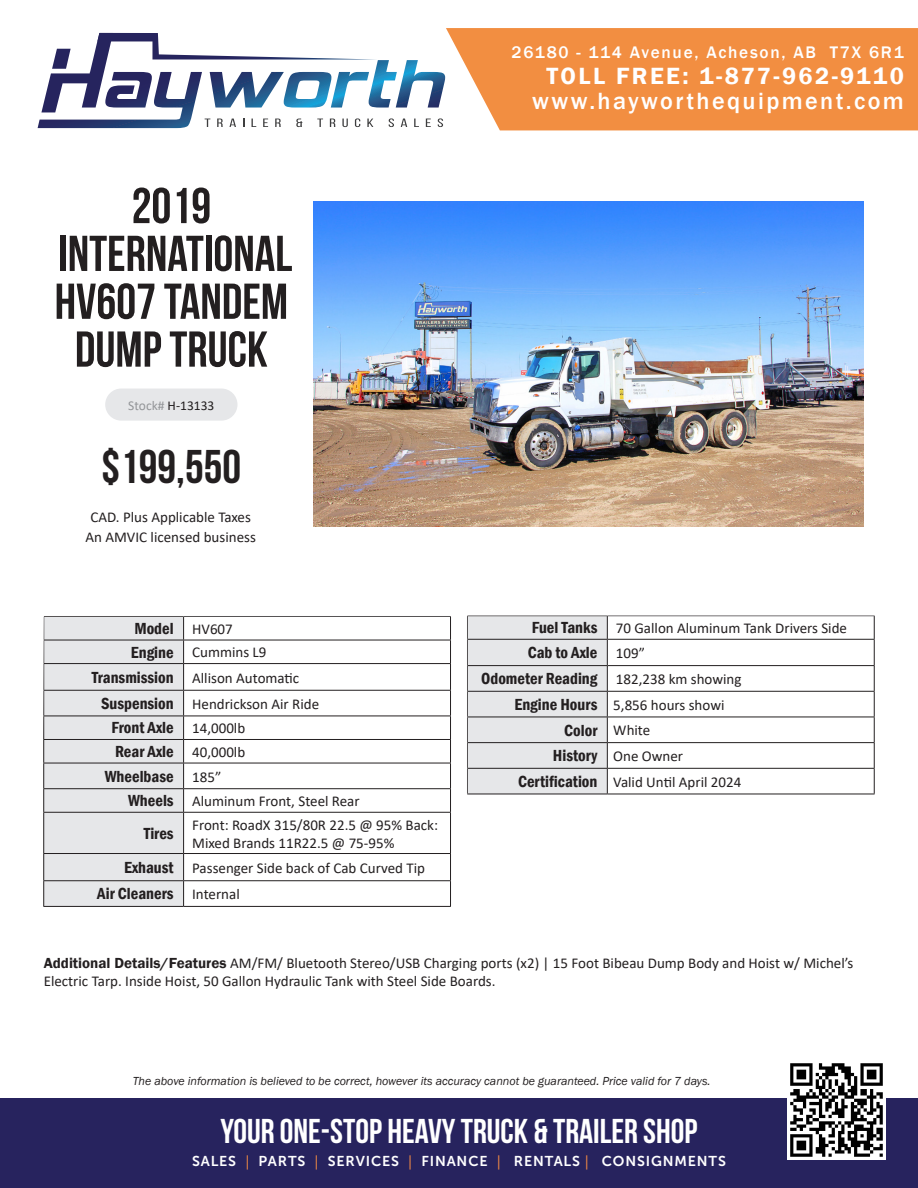
<style>
.page{position:relative;width:918px;height:1188px;background:#fff}
.page>*{position:absolute;margin:0;border:0;box-sizing:border-box;transform-origin:0 0}
.t1{font:700 50.25px/47.8px "Bebas Neue";color:#231f20;text-align:center}
.t2{font:700 47.25px "Bebas Neue";color:#231f20}
.t3{font:700 34.5px "Bebas Neue";color:#fff}
.t4{font:500 24.15px "Franklin Gothic";letter-spacing:.1em;color:#fff}
.t5{font:600 24.15px "Franklin Gothic";letter-spacing:.1em;color:#fff}
.t6{font:500 17.25px "Franklin Gothic";letter-spacing:.1em;color:#fff}
.t7{font:600 condensed 16.5px "Franklin Gothic";color:#231f20}
.t8{font:15px/18px "Calibri";color:#231f20}
.t9{font:14.25px "Museo Sans 700";letter-spacing:.06em;color:#fff}
.t10{font:13.5px "Calibri";color:#231f20}
.t11{font:italic 12px "Franklin Gothic";color:#231f20}
.s1{color:#939598}
.s2{font-family:"Franklin Gothic";font-weight:600}
.s3{font-family:"Myriad Pro";color:#f88d43}
</style>
<div class="page">
<div style="left:0;top:1099px;width:918px;height:89px;background:#27235e"></div>
<svg style="left:43px;top:616px;width:408px;height:291px"></svg>
<hr style="left:607px;top:639px;width:268px;height:1px;background:#231f20">
<hr style="left:607px;top:665px;width:268px;height:1px;background:#231f20">
<hr style="left:607px;top:691px;width:268px;height:1px;background:#231f20">
<hr style="left:607px;top:717px;width:268px;height:1px;background:#231f20">
<hr style="left:607px;top:742px;width:268px;height:1px;background:#231f20">
<hr style="left:607px;top:768px;width:268px;height:1px;background:#231f20">
<hr style="left:467px;top:794px;width:140px;height:1px;background:#231f20">
<hr style="left:607px;top:794px;width:268px;height:1px;background:#231f20">
<svg style="left:468px;top:617px;width:140px;height:177px;background:#dedfe1"></svg>
<svg style="left:874px;top:617px;width:1px;height:177px"></svg>
<div style="left:466px;top:615px;width:452px;height:319px;border:1px solid #fff"></div>
<svg style="left:446px;top:28px;width:472px;height:102px;background:#f2944c"></svg>
<svg style="left:38px;top:33px;width:407px;height:95px"></svg>
<img style="left:314px;top:201px;width:550px;height:325px">
<div style="left:105px;top:389px;width:132px;height:32px;background:#e6e7e9;border-radius:16px"></div>
<img style="left:787px;top:1063px;width:98px;height:96px">
<p class="t1" style="left:132px;top:181px;width:81px">2019</p>
<p class="t1" style="left:55px;top:229px;width:239px">INTERNATIONAL<br>HV607 TANDEM<br>DUMP TRUCK</p>
<p class="t10" style="left:128px;top:396px;width:88px"><span class="s1">Stock#</span> H-13133</p>
<p class="t2" style="left:101px;top:441px;width:141px">$199,550</p>
<p class="t8" style="left:90px;top:507px;width:162px">CAD. Plus Applicable Taxes</p>
<p class="t8" style="left:85px;top:528px;width:172px">An AMVIC licensed business</p>
<p class="t7" style="left:134px;top:617px;width:41px">Model</p>
<p class="t8" style="left:192px;top:620px;width:42px">HV607</p>
<p class="t7" style="left:131px;top:641px;width:44px">Engine</p>
<p class="t8" style="left:192px;top:643px;width:76px">Cummins L9</p>
<p class="t7" style="left:92px;top:666px;width:83px">Transmission</p>
<p class="t8" style="left:192px;top:668px;width:109px">Allison Automatic</p>
<p class="t7" style="left:101px;top:692px;width:74px">Suspension</p>
<p class="t8" style="left:192px;top:694px;width:128px">Hendrickson Air Ride</p>
<p class="t7" style="left:112px;top:717px;width:64px">Front Axle</p>
<p class="t8" style="left:192px;top:719px;width:55px">14,000lb</p>
<p class="t7" style="left:115px;top:741px;width:60px">Rear Axle</p>
<p class="t8" style="left:192px;top:743px;width:55px">40,000lb</p>
<p class="t7" style="left:105px;top:765px;width:70px">Wheelbase</p>
<p class="t8" style="left:192px;top:767px;width:31px">185”</p>
<p class="t7" style="left:128px;top:790px;width:47px">Wheels</p>
<p class="t8" style="left:192px;top:792px;width:169px">Aluminum Front, Steel Rear</p>
<p class="t7" style="left:144px;top:822px;width:32px">Tires</p>
<p class="t8" style="left:192px;top:815px;width:247px">Front: RoadX 315/80R 22.5 @ 95% Back:<br>Mixed Brands 11R22.5 @ 75-95%</p>
<p class="t7" style="left:124px;top:856px;width:51px">Exhaust</p>
<p class="t8" style="left:192px;top:858px;width:234px">Passenger Side back of Cab Curved Tip</p>
<p class="t7" style="left:97px;top:883px;width:78px">Air Cleaners</p>
<p class="t8" style="left:192px;top:885px;width:49px">Internal</p>
<p class="t6" style="left:512px;top:42px;width:394px">26180 - 114 Avenue, Acheson, AB T7X 6R1</p>
<p class="t5" style="left:546px;top:61px;width:359px">TOLL FREE: 1-877-962-9110</p>
<p class="t4" style="left:532px;top:86px;width:373px">www.hayworthequipment.com</p>
<p class="t7" style="left:532px;top:617px;width:67px">Fuel Tanks</p>
<p class="t8" style="left:616px;top:619px;width:233px">70 Gallon Aluminum Tank Drivers Side</p>
<p class="t7" style="left:528px;top:642px;width:71px">Cab to Axle</p>
<p class="t8" style="left:616px;top:644px;width:31px">109”</p>
<p class="t7" style="left:481px;top:668px;width:118px">Odometer Reading</p>
<p class="t8" style="left:616px;top:670px;width:127px">182,238 km showing</p>
<p class="t7" style="left:515px;top:693px;width:84px">Engine Hours</p>
<p class="t8" style="left:613px;top:695px;width:113px">5,856 hours showi</p>
<p class="t7" style="left:564px;top:719px;width:35px">Color</p>
<p class="t8" style="left:613px;top:721px;width:39px">White</p>
<p class="t7" style="left:553px;top:745px;width:46px">History</p>
<p class="t8" style="left:613px;top:747px;width:71px">One Owner</p>
<p class="t7" style="left:518px;top:770px;width:81px">Certification</p>
<p class="t8" style="left:613px;top:772px;width:130px">Valid Until April 2024</p>
<p class="t8" style="left:44px;top:953px;width:811px"><span class="s2">Additional Details/Features</span> AM/FM/ Bluetooth Stereo/USB Charging ports (x2) | 15 Foot Bibeau Dump Body and Hoist w/ Michel’s<br>Electric Tarp. Inside Hoist, 50 Gallon Hydraulic Tank with Steel Side Boards.</p>
<p class="t11" style="left:133px;top:1073px;width:579px">The above information is believed to be correct, however its accuracy cannot be guaranteed. Price valid for 7 days.</p>
<p class="t3" style="left:220px;top:1112px;width:479px">YOUR ONE-STOP HEAVY TRUCK &amp; TRAILER SHOP</p>
<p class="t9" style="left:192px;top:1153px;width:535px">SALES <span class="s3">|</span> PARTS <span class="s3">|</span> SERVICES <span class="s3">|</span> FINANCE <span class="s3">|</span> RENTALS <span class="s3">|</span> CONSIGNMENTS</p>
</div>
